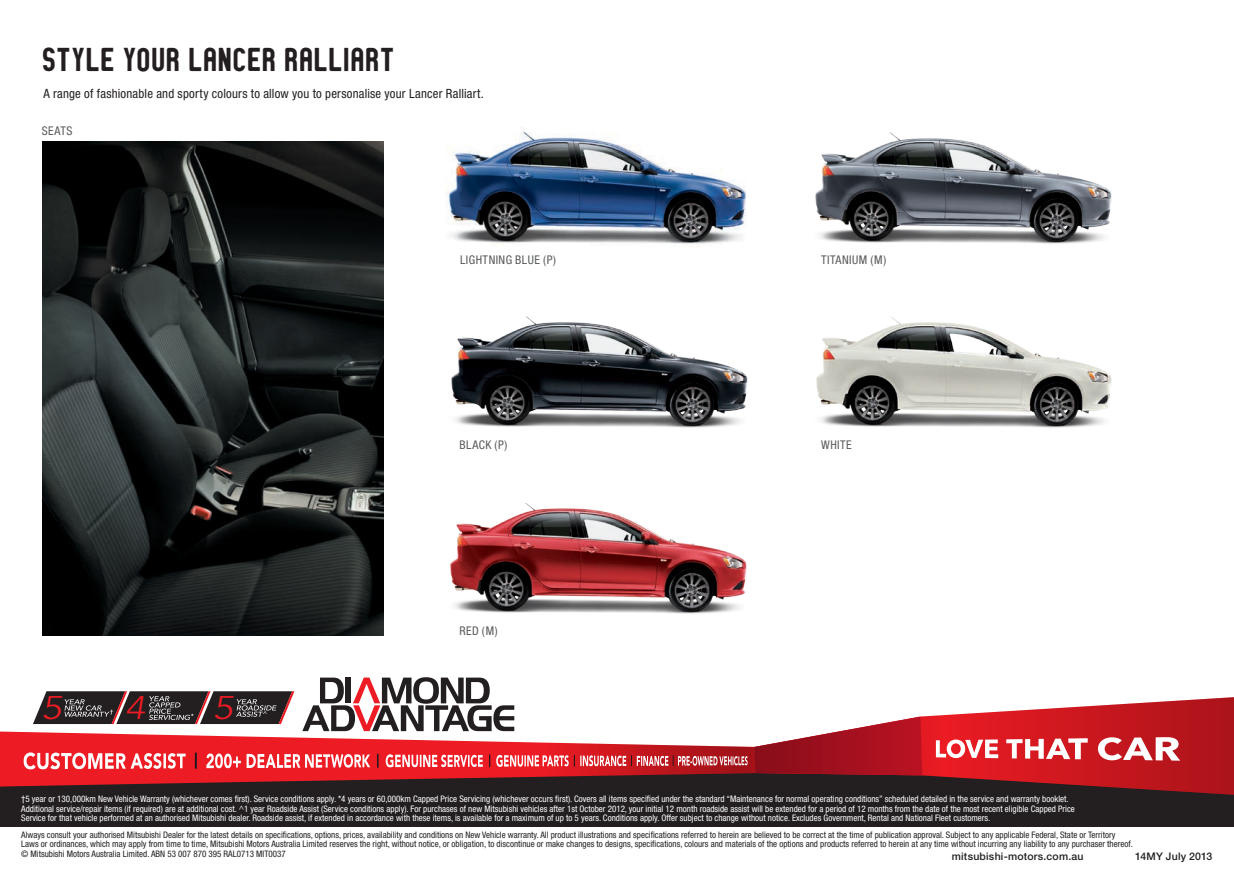
<style>
.page{position:relative;width:1234px;height:872px;background:#fff}
.page>*{position:absolute;margin:0;border:0;box-sizing:border-box;transform-origin:0 0}
.t1{font:36px "Mitsu Gothic";letter-spacing:.04em;color:#231f20}
.t2{font:italic 300 32.4px "Avenir LT";color:#ed1c24;scale:1.17 1}
.t3{font:condensed 12.75px "Helvetica Neue";letter-spacing:.015em;color:#231f20}
.t4{font:condensed 12px "Helvetica Neue";letter-spacing:.04em;color:#58595b}
.t5{font:500 10.5px "Helvetica Neue";letter-spacing:.02em;color:#231f20}
.t6{font:condensed 9px/9.8px "Helvetica Neue";color:#fff}
.t7{font:condensed 9px/9.8px "Helvetica Neue";color:#231f20}
</style>
<div class="page">
<div style="left:0;top:767px;width:1233px;height:59px;background:#231f20"></div>
<svg style="left:320px;top:677px;width:170px;height:19px"></svg>
<svg style="left:44px;top:691px;width:250px;height:5px"></svg>
<svg style="left:0;top:696px;width:1233px;height:99px"></svg>
<svg style="left:935px;top:739px;width:63px;height:19px"></svg>
<svg style="left:1006px;top:738px;width:81px;height:21px"></svg>
<svg style="left:1097px;top:737px;width:82px;height:23px"></svg>
<svg style="left:580px;top:755px;width:167px;height:11px;background:#d37074"></svg>
<svg style="left:496px;top:755px;width:78px;height:12px"></svg>
<svg style="left:489px;top:754px;width:1px;height:13px"></svg>
<svg style="left:385px;top:754px;width:98px;height:13px"></svg>
<svg style="left:377px;top:753px;width:1px;height:14px"></svg>
<svg style="left:206px;top:753px;width:164px;height:15px"></svg>
<svg style="left:195px;top:752px;width:2px;height:16px"></svg>
<svg style="left:23px;top:752px;width:163px;height:17px"></svg>
<img style="left:43px;top:141px;width:341px;height:495px">
<img style="left:815px;top:132px;width:297px;height:112px">
<img style="left:445px;top:131px;width:301px;height:116px">
<img style="left:450px;top:503px;width:297px;height:111px">
<img style="left:816px;top:316px;width:296px;height:112px">
<img style="left:451px;top:316px;width:297px;height:112px">
<h1 class="t1" style="left:43px;top:43px;width:257px">STYLE YOUR LANCER RALL</h1>
<h1 class="t1" style="left:343px;top:43px;width:22px">IART</h1>
<h3 class="t3" style="left:43px;top:86px;width:442px">A range of fashionable and sporty colours to allow you to personalise your Lancer Ralliart.</h3>
<h3 class="t4" style="left:42px;top:124px;width:32px">SEATS</h3>
<h2 class="t2" style="left:42px;top:689px;width:18px">5</h2>
<h2 class="t2" style="left:125px;top:689px;width:18px">4</h2>
<h2 class="t2" style="left:213px;top:689px;width:18px">5</h2>
<h3 class="t4" style="left:460px;top:253px;width:7px">lightning</h3>
<h3 class="t4" style="left:515px;top:253px;width:7px">blue</h3>
<h3 class="t4" style="left:543px;top:253px;width:14px">(P)</h3>
<h3 class="t4" style="left:821px;top:253px;width:67px">TITANIUM (M)</h3>
<h3 class="t4" style="left:459px;top:438px;width:49px">BLACK (P)</h3>
<h3 class="t4" style="left:821px;top:438px;width:32px">WHITE</h3>
<h3 class="t4" style="left:459px;top:624px;width:40px">RED (M)</h3>
<p class="t6" style="left:21px;top:793px;width:1054px">†5 year or 130,000km New Vehicle Warranty (whichever comes first). Service conditions apply. *4 years or 60,000km Capped Price Servicing (whichever occurs first). Covers all items specified under the standard “Maintenance for normal operating conditions” scheduled detailed in the service and warranty booklet.<br>Additional service/repair items (if required) are at additional cost. ^1 year Roadside Assist (Service conditions apply). For purchases of new Mitsubishi vehicles after 1st October 2012, your initial 12 month roadside assist will be extended for a period of 12 months from the date of the most recent eligible Capped Price<br>Service for that vehicle performed at an authorised Mitsubishi dealer. Roadside assist, if extended in accordance with these items, is available for a maximum of up to 5 years. Conditions apply. Offer subject to change without notice. Excludes Government, Rental and National Fleet customers.</p>
<p class="t7" style="left:21px;top:829px;width:1112px">Always consult your authorised Mitsubishi Dealer for the latest details on specifications, options, prices, availability and conditions on New Vehicle warranty. All product illustrations and specifications referred to herein are believed to be correct at the time of publication approval. Subject to any applicable Federal, State or Territory<br>Laws or ordinances, which may apply from time to time, Mitsubishi Motors Australia Limited reserves the right, without notice, or obligation, to discontinue or make changes to designs, specifications, colours and materials of the options and products referred to herein at any time without incurring any liability to any purchaser thereof. © Mitsubishi Motors Australia Limited. ABN 53 007 870 395 RAL0713 MIT0037</p>
<p class="t5" style="left:951px;top:850px;width:133px">mitsubishi-motors.com.au</p>
<p class="t5" style="left:1134px;top:850px;width:79px">14MY July 2013</p>
</div>
